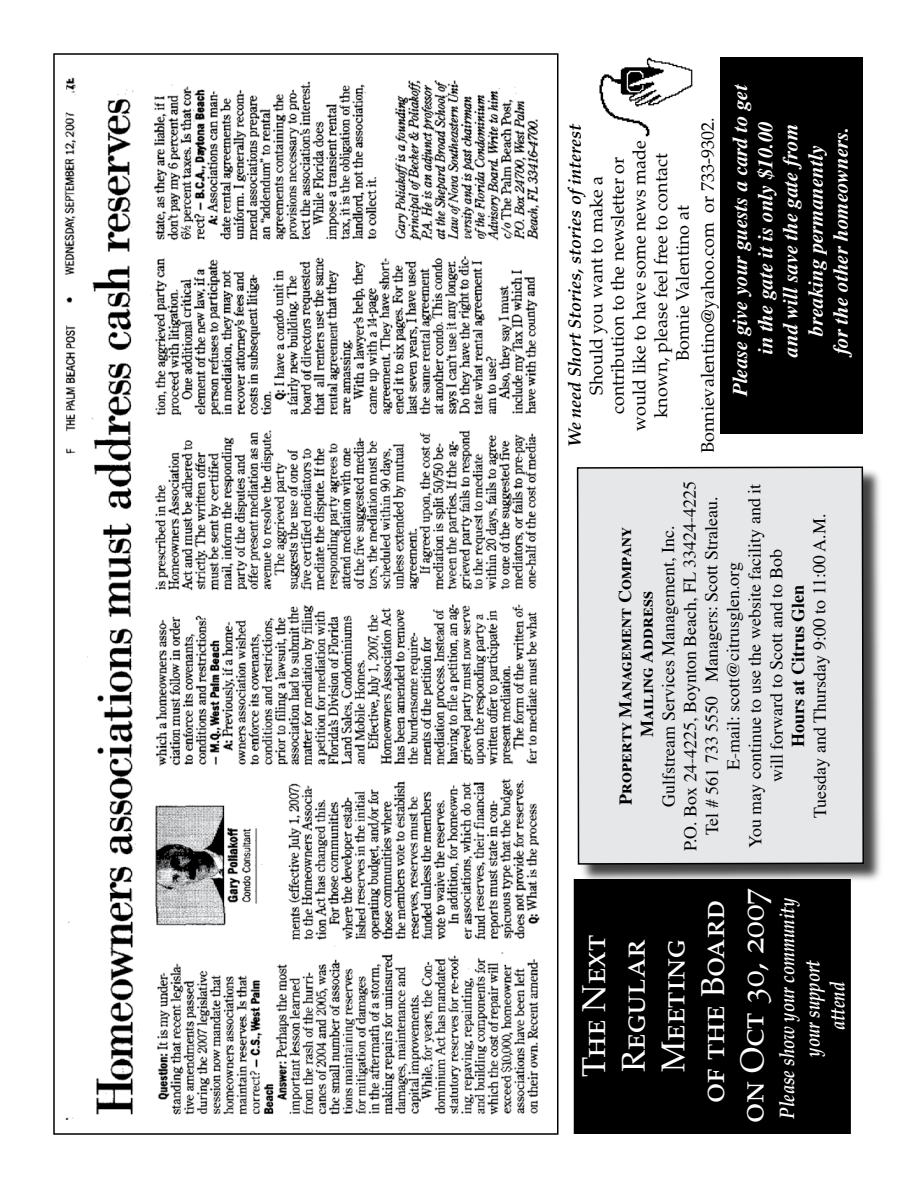
<style>
.page{position:relative;width:918px;height:1188px;background:#fff}
.page>*{position:absolute;margin:0;border:0;box-sizing:border-box;transform-origin:0 0}
.t1{font:33px/39.6px "Palatino SC";color:#fff;text-align:center}
.t2{font:italic 700 21px/25.2px "Times";color:#fff;text-align:center}
.t3{font:italic 700 21px/25.2px "Palatino";color:#fff;text-align:center;scale:.8 1}
.t4{font:18px/21.6px "Times";letter-spacing:-.005em;color:#000;text-align:center}
.t5{font:18px/21.6px "Palatino";color:#000;text-align:center}
.t6{font:18px/21.6px "Times Bold SC";letter-spacing:-.005em;color:#000;text-align:center}
.t7{font:italic 700 18px "Palatino";color:#000}
.t8{font:700 18px "Times";letter-spacing:-.005em;color:#000}
</style>
<div class="page">
<img style="left:64px;top:77px;width:476px;height:1043px">
<img style="left:599px;top:57px;width:94px;height:80px">
<div style="left:574px;top:880px;width:276px;height:253px;background:#000"></div>
<div style="left:574px;top:879px;width:277px;height:255px;border:2px solid #000"></div>
<div style="left:720px;top:57px;width:143px;height:376px;background:#000"></div>
<div style="left:578px;top:468px;width:307px;height:417px;background:#000;opacity:.75"></div>
<div style="left:576px;top:466px;width:289px;height:399px;background:#e6e7e8"></div>
<p class="t7" style="left:564px;top:447px;width:325px;rotate:-90deg">We need Short Stories, stories of interest</p>
<p class="t5" style="left:586px;top:431px;width:292px;rotate:-90deg">Should you want to make a contribution to the newsletter or would like to have some news made known, please feel free to contact<br>Bonnie Valentino at</p>
<p class="t5" style="left:697px;top:453px;width:337px;rotate:-90deg">Bonnievalentino@yahoo.com or 733-9302.</p>
<p class="t2" style="left:727px;top:396px;width:314px;rotate:-90deg">Please give your guests a card to get in the gate it is only $10.00<br>and will save the gate from breaking permanently<br>for the other homeowners.</p>
<p class="t6" style="left:614px;top:805px;width:279px;rotate:-90deg">Property Management Company<br>Mailing Address</p>
<p class="t4" style="left:656px;top:851px;width:372px;rotate:-90deg">Gulfstream Services Management, Inc.<br>P.O. Box 24-4225, Boynton Beach, FL 33424-4225<br>Tel # 561 733 5550 Managers: Scott Straleau.<br>E-mail: scott@citrusglen.org<br>You may continue to use the website facility and it will forward to Scott and to Bob</p>
<p class="t8" style="left:787px;top:747px;width:164px;rotate:-90deg">Hours at Citrus Glen</p>
<p class="t4" style="left:807px;top:818px;width:306px;rotate:-90deg">Tuesday and Thursday 9:00 to 11:00 A.M.</p>
<h1 class="t1" style="left:574px;top:1123px;width:236px;rotate:-90deg">The Next<br>Regular<br>Meeting<br>of the Board on Oct 30, 2007</h1>
<p class="t3" style="left:775px;top:1119px;width:277px;rotate:-90deg">Please show your community your support<br>attend</p>
</div>
